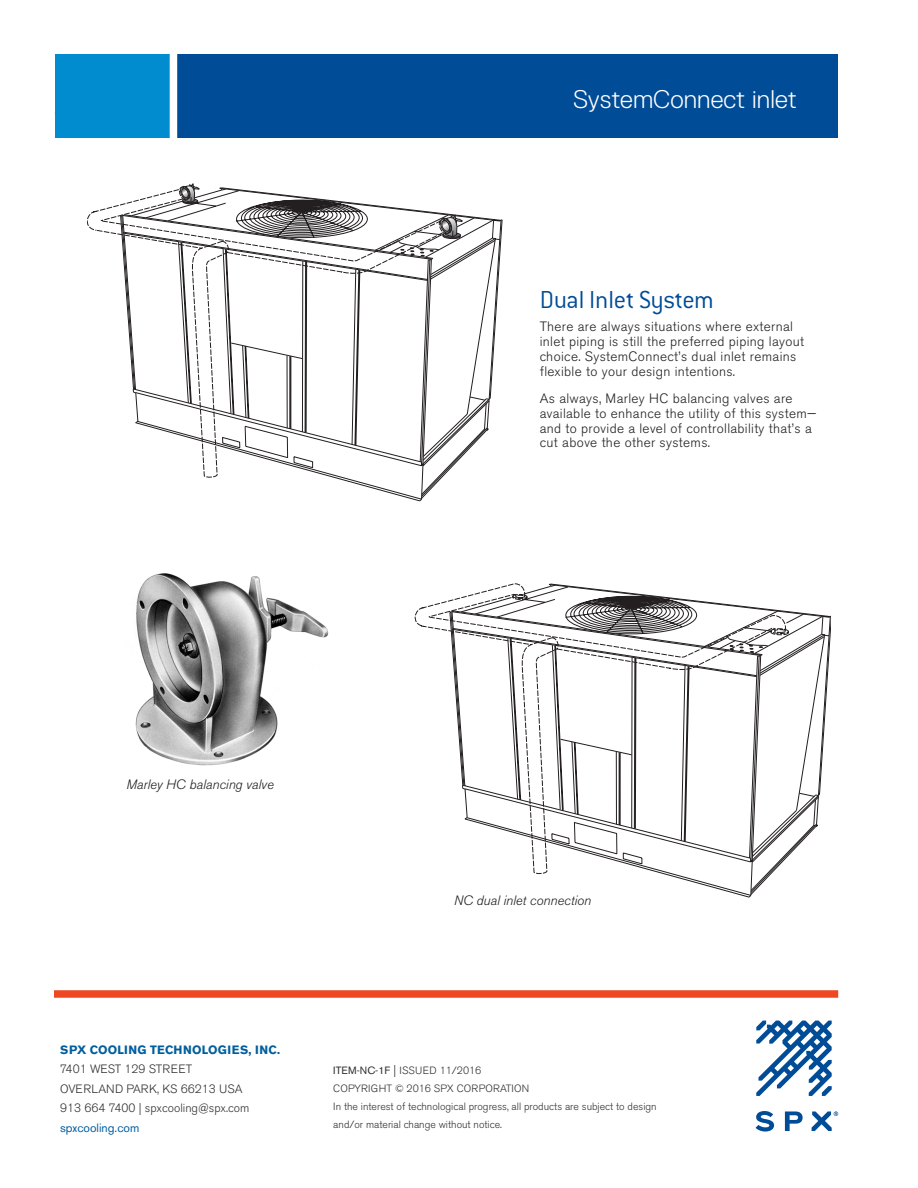
<style>
.page{position:relative;width:918px;height:1188px;background:#fff}
.page>*{position:absolute;margin:0;border:0;box-sizing:border-box;transform-origin:0 0}
.Section_Head{font:300 27px "Conduit ITC";letter-spacing:-.005em;color:#004c97}
.Front_Cover_Page_Hea{font:300 25.5px "Replica Std";letter-spacing:.005em;color:#fff}
.Body_text{font:300 13.5px/14.9px "Akzidenz Grotesk BE";letter-spacing:.025em;color:#231f20}
.t1{font:italic 300 13.5px "Akzidenz Grotesk BE";color:#231f20}
.t2{font:300 12px "Akzidenz Grotesk BE";color:#312f30}
.t3{font:700 12px "Akzidenz Grotesk BE";letter-spacing:.03em;color:#005e9e}
.t4{font:12px "Akzidenz Grotesk BE";color:#005e9e}
.t5{font:300 10.5px/18px "Akzidenz Grotesk BE";color:#312f30}
.t6{font:300 10.5px/18px "Akzidenz Grotesk BE";letter-spacing:.02em;color:#312f30}
.s1{font-weight:400}
.s2{font-size:12px}
</style>
<div class="page">
<img style="left:135px;top:573px;width:194px;height:193px">
<svg style="left:120px;top:184px;width:382px;height:317px"></svg>
<svg style="left:421px;top:584px;width:409px;height:313px"></svg>
<div style="left:54px;top:990px;width:784px;height:8px;background:#ef4722"></div>
<svg style="left:756px;top:1021px;width:76px;height:75px"></svg>
<svg style="left:756px;top:1111px;width:18px;height:21px"></svg>
<svg style="left:785px;top:1111px;width:18px;height:20px"></svg>
<svg style="left:812px;top:1111px;width:26px;height:20px"></svg>
<div style="left:55px;top:54px;width:783px;height:84px;background:#004c97"></div>
<div style="left:55px;top:54px;width:119px;height:84px;background:#008ccf"></div>
<div style="left:170px;top:52px;width:7px;height:92px;background:#fff"></div>
<p class="Front_Cover_Page_Hea" style="left:573px;top:85px;width:225px">SystemConnect inlet</p>
<p class="Section_Head" style="left:540px;top:284px;width:176px">Dual Inlet System</p>
<p class="Body_text" style="left:540px;top:320px;width:266px">There are always situations where external inlet piping is still the preferred piping layout choice. SystemConnect’s dual inlet remains flexible to your design intentions.</p>
<p class="Body_text" style="left:540px;top:391px;width:278px">As always, Marley HC balancing valves are available to enhance the utility of this system— and to provide a level of controllability that’s a cut above the other systems.</p>
<p class="t1" style="left:126px;top:777px;width:149px">Marley HC balancing valve</p>
<p class="t1" style="left:454px;top:892px;width:139px">NC dual inlet connection</p>
<p class="t3" style="left:60px;top:1043px;width:221px">SPX COOLING TECHNOLOGIES, INC.</p>
<p class="t2" style="left:60px;top:1062px;width:134px">7401 WEST 129 STREET</p>
<p class="t2" style="left:60px;top:1082px;width:184px">OVERLAND PARK, KS 66213 USA</p>
<p class="t2" style="left:60px;top:1101px;width:191px">913 664 7400 | spxcooling@spx.com</p>
<p class="t4" style="left:60px;top:1121px;width:81px">spxcooling.com</p>
<p class="t6" style="left:333px;top:1062px;width:197px"><span class="s1">ITEM-NC-1F</span> <span class="s2">|</span> ISSUED 11/2016<br>COPYRIGHT © 2016 SPX CORPORATION</p>
<p class="t5" style="left:333px;top:1098px;width:325px">In the interest of technological progress, all products are subject to design and/or material change without notice.</p>
</div>
